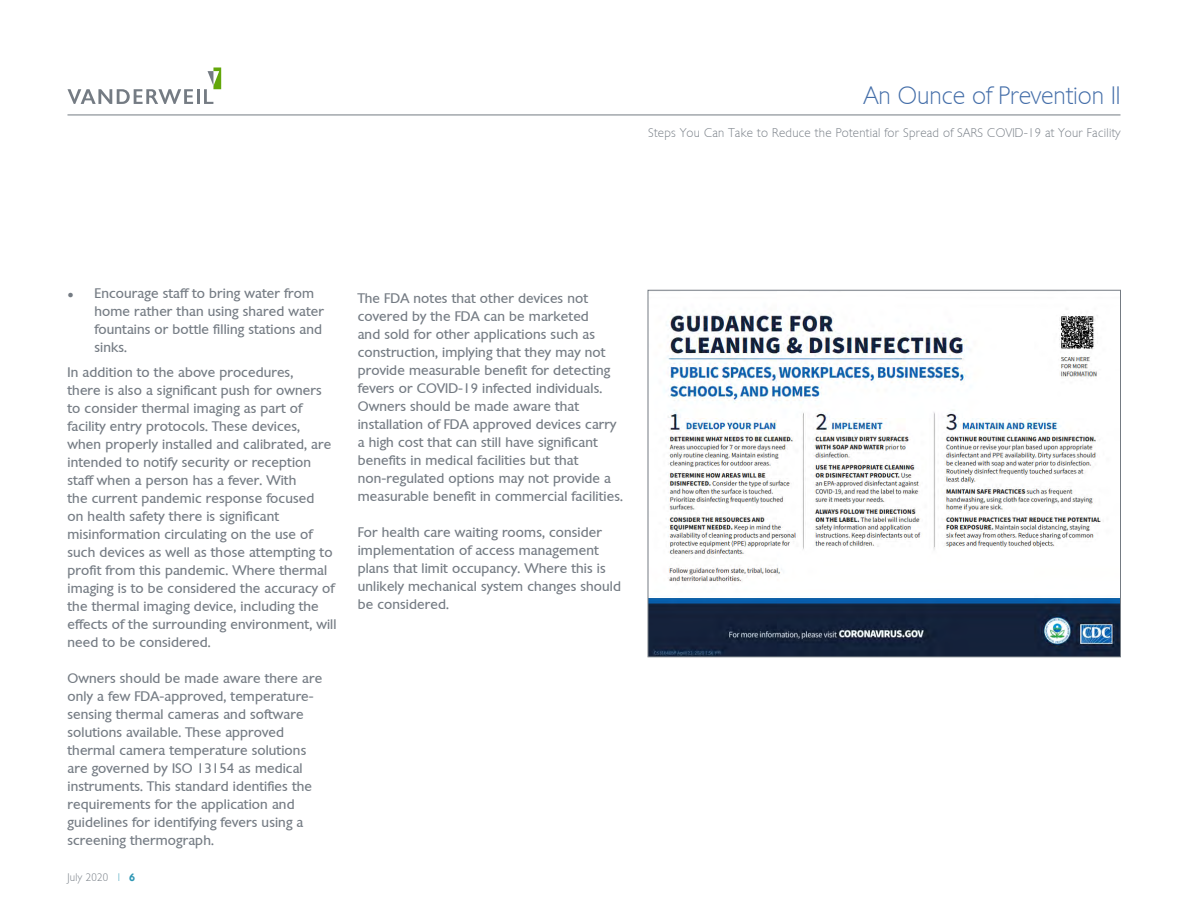
<style>
.page{position:relative;width:1188px;height:918px;background:#fff}
.page>*{position:absolute;margin:0;border:0;box-sizing:border-box;transform-origin:0 0}
.t1{font:200 24px "Chantilly";color:#436da8}
.t2{font:13.5px/18px "Chantilly";letter-spacing:.01em;color:#747b83}
.t3{font:200 12px "Chantilly";letter-spacing:.025em;color:#747b83}
.t4{font:200 10.5px "Chantilly";letter-spacing:.025em;color:#747b83}
.s1{font-family:"Arial";font-size:10.5px}
.s2{color:#2e97b4}
.s3{font-weight:600;color:#2e97b4}
</style>
<div class="page">
<hr style="left:68px;top:115px;width:1052px;height:1px;background:#747b83">
<svg style="left:68px;top:89px;width:125px;height:15px"></svg>
<hr style="left:197px;top:89px;width:3px;height:15px;background:#747b83">
<svg style="left:204px;top:68px;width:17px;height:36px"></svg>
<img style="left:650px;top:312px;width:469px;height:343px">
<h1 class="t1" style="left:864px;top:81px;width:258px">An Ounce of Prevention II</h1>
<p class="t3" style="left:648px;top:126px;width:474px">Steps You Can Take to Reduce the Potential for Spread of SARS COVID-19 at Your Facility</p>
<p class="t2" style="left:94px;top:284px;width:231px;text-indent:-27px"><span class="s1">●</span> Encourage staff to bring water from home rather than using shared water fountains or bottle filling stations and sinks.</p>
<p class="t2" style="left:68px;top:363px;width:271px">In addition to the above procedures,<br>there is also a significant push for owners to consider thermal imaging as part of facility entry protocols. These devices, when properly installed and calibrated, are intended to notify security or reception staff when a person has a fever. With<br>the current pandemic response focused<br>on health safety there is significant misinformation circulating on the use of such devices as well as those attempting to profit from this pandemic. Where thermal imaging is to be considered the accuracy of the thermal imaging device, including the effects of the surrounding environment, will need to be considered.</p>
<p class="t2" style="left:68px;top:669px;width:256px">Owners should be made aware there are only a few FDA-approved, temperature&shy;sensing thermal cameras and software solutions available. These approved thermal camera temperature solutions are governed by ISO 13154 as medical instruments. This standard identifies the requirements for the application and guidelines for identifying fevers using a screening thermograph.</p>
<p class="t4" style="left:68px;top:871px;width:69px">July 2020 <span class="s2">|</span> <span class="s3">6</span></p>
<p class="t2" style="left:358px;top:289px;width:267px">The FDA notes that other devices not covered by the FDA can be marketed<br>and sold for other applications such as construction, implying that they may not provide measurable benefit for detecting fevers or COVID-19 infected individuals.<br>Owners should be made aware that installation of FDA approved devices carry a high cost that can still have significant benefits in medical facilities but that non-regulated options may not provide a measurable benefit in commercial facilities.</p>
<p class="t2" style="left:358px;top:523px;width:265px">For health care waiting rooms, consider implementation of access management plans that limit occupancy. Where this is unlikely mechanical system changes should be considered.</p>
</div>
